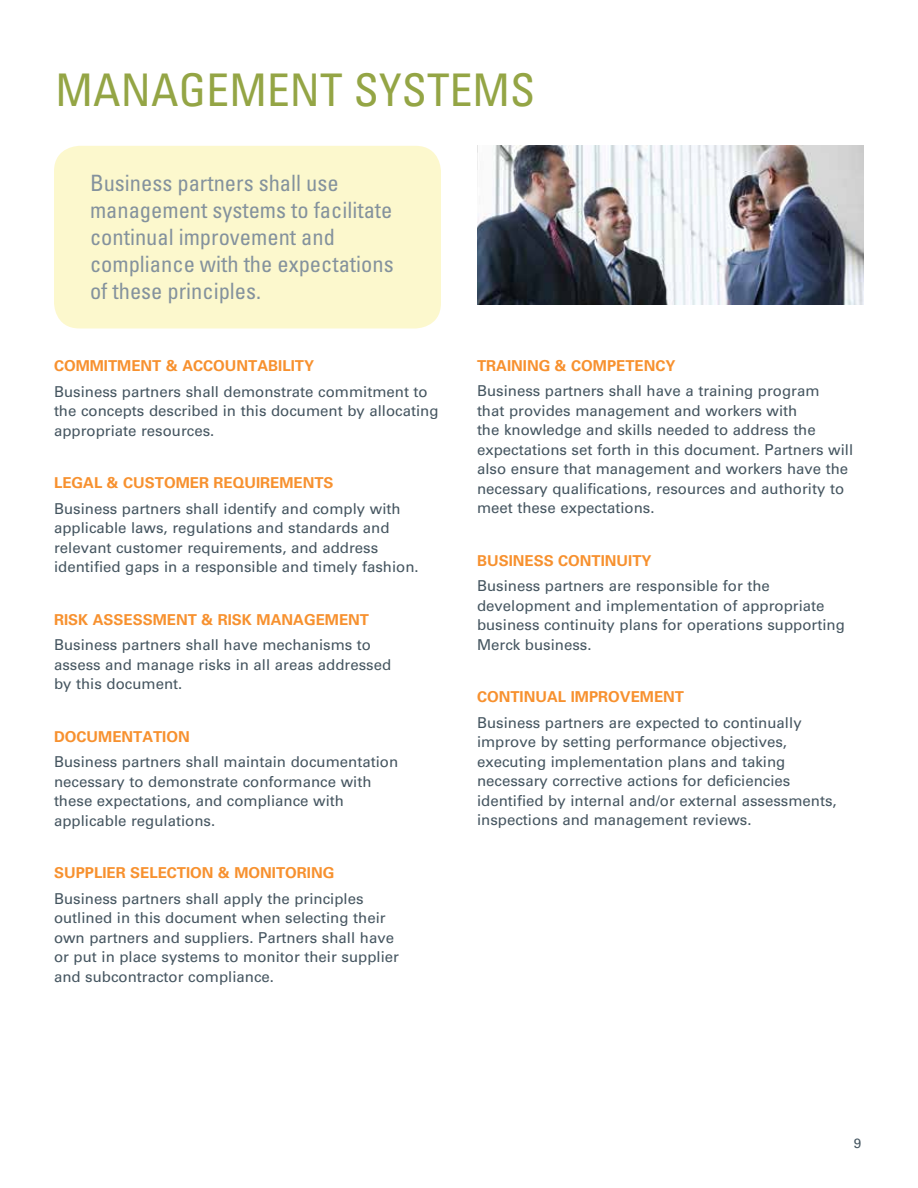
<style>
.page{position:relative;width:918px;height:1188px;background:#fff}
.page>*{position:absolute;margin:0;border:0;box-sizing:border-box;transform-origin:0 0}
.t1{font:condensed 45px "Univers LT Std";letter-spacing:.005em;color:#94a545}
.t2{font:condensed 22.5px/27px "Univers LT Std";color:#84929d}
.t3{font:15px/19.5px "Univers LT Std";color:#455560}
.t4{font:700 15px "Univers LT Std";color:#f7912f}
.t5{font:13.5px "Univers LT Std";color:#455560}
</style>
<div class="page">
<div style="left:54px;top:146px;width:387px;height:183px;background:#fcf8cd;border-radius:26px"></div>
<img style="left:477px;top:146px;width:387px;height:159px">
<h1 class="t1" style="left:56px;top:62px;width:481px">MANAGEMENT SYSTEMS</h1>
<h2 class="t2" style="left:90px;top:169px;width:305px">Business partners shall use management systems to facilitate continual improvement and compliance with the expectations of these principles.</h2>
<p class="t4" style="left:54px;top:357px;width:262px">COMMITMENT &amp; ACCOUNTABILITY</p>
<p class="t3" style="left:54px;top:382px;width:386px">Business partners shall demonstrate commitment to the concepts described in this document by allocating appropriate resources.</p>
<p class="t4" style="left:54px;top:474px;width:281px">LEGAL &amp; CUSTOMER REQUIREMENTS</p>
<p class="t3" style="left:54px;top:499px;width:366px">Business partners shall identify and comply with applicable laws, regulations and standards and relevant customer requirements, and address identified gaps in a responsible and timely fashion.</p>
<p class="t4" style="left:54px;top:610px;width:317px">RISK ASSESSMENT &amp; RISK MANAGEMENT</p>
<p class="t3" style="left:54px;top:635px;width:339px">Business partners shall have mechanisms to assess and manage risks in all areas addressed by this document.</p>
<p class="t4" style="left:54px;top:727px;width:137px">DOCUMENTATION</p>
<p class="t3" style="left:54px;top:752px;width:346px">Business partners shall maintain documentation necessary to demonstrate conformance with these expectations, and compliance with applicable regulations.</p>
<p class="t4" style="left:54px;top:864px;width:282px">SUPPLIER SELECTION &amp; MONITORING</p>
<p class="t3" style="left:54px;top:889px;width:347px">Business partners shall apply the principles outlined in this document when selecting their own partners and suppliers. Partners shall have or put in place systems to monitor their supplier and subcontractor compliance.</p>
<p class="t4" style="left:477px;top:357px;width:200px">TRAINING &amp; COMPETENCY</p>
<p class="t3" style="left:477px;top:381px;width:378px">Business partners shall have a training program<br>that provides management and workers with<br>the knowledge and skills needed to address the expectations set forth in this document. Partners will also ensure that management and workers have the necessary qualifications, resources and authority to meet these expectations.</p>
<p class="t4" style="left:477px;top:552px;width:176px">BUSINESS CONTINUITY</p>
<p class="t3" style="left:477px;top:576px;width:369px">Business partners are responsible for the development and implementation of appropriate business continuity plans for operations supporting Merck business.</p>
<p class="t4" style="left:477px;top:688px;width:209px">CONTINUAL IMPROVEMENT</p>
<p class="t3" style="left:477px;top:713px;width:361px">Business partners are expected to continually improve by setting performance objectives, executing implementation plans and taking necessary corrective actions for deficiencies identified by internal and/or external assessments, inspections and management reviews.</p>
<p class="t5" style="left:854px;top:1135px;width:9px">9</p>
</div>
